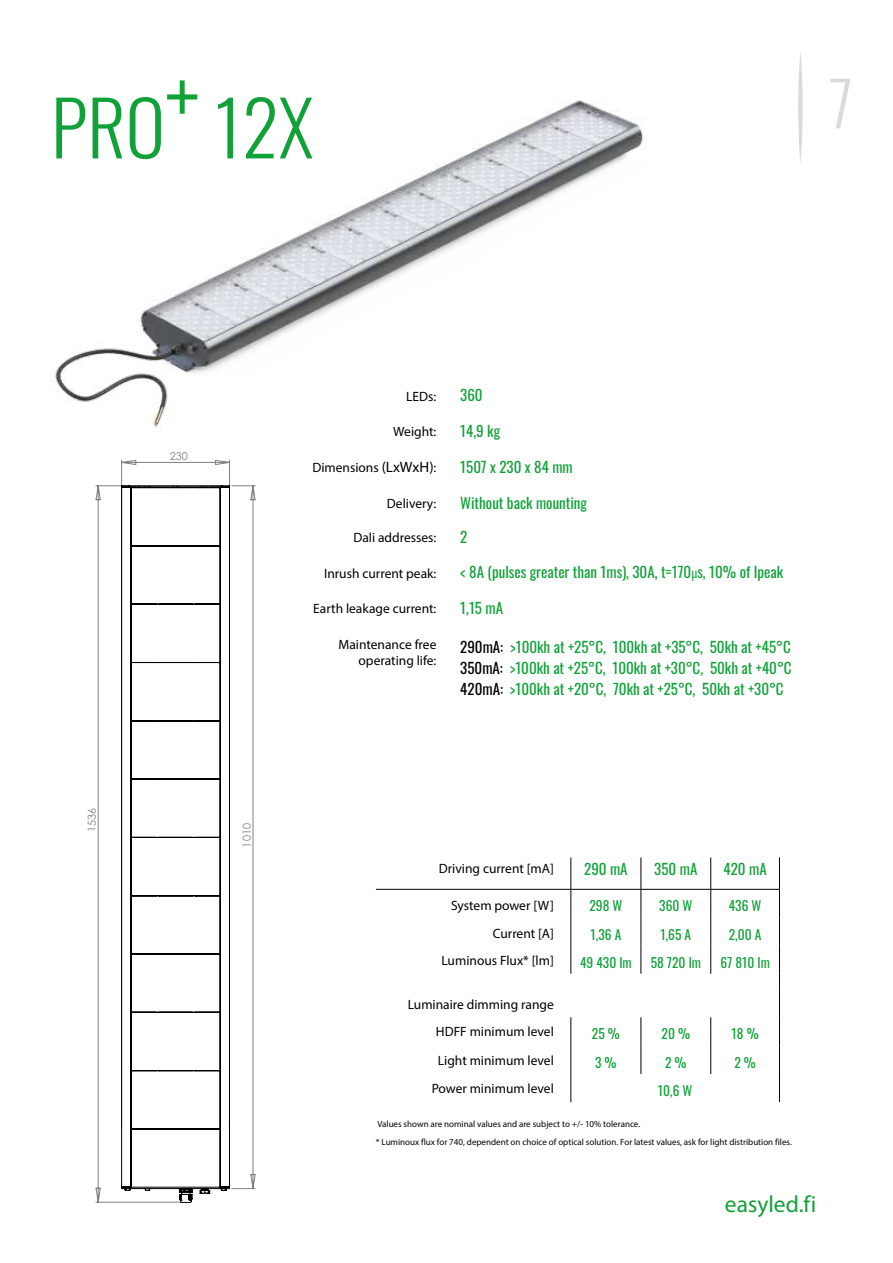
<style>
.page{position:relative;width:893px;height:1263px;background:#fff}
.page>*{position:absolute;margin:0;border:0;box-sizing:border-box;transform-origin:0 0}
.t1{font:300 75px "Oswald";color:#11a139}
.t2{font:300 61.2px "Oswald";color:#dadada}
.t3{font:23.55px "Myriad Pro";color:#11a139}
.t4{font:15px/21px "Oswald";color:#11a139;text-align:justify}
.t5{font:13.5px/16.2px "Myriad Pro";color:#000;text-align:right}
.t6{font:13.5px "Oswald";color:#11a139}
.t7{font:10.95px "Century Gothic";color:#808080}
.t8{font:9px/18px "Myriad Pro";color:#000}
.s1{font-size:15px}
.s2{font-family:"Myriad Pro";font-stretch:condensed}
.s3{color:#000}
</style>
<div class="page">
<svg style="left:798px;top:53px;width:5px;height:109px"></svg>
<svg style="left:121px;top:460px;width:109px;height:25px"></svg>
<svg style="left:95px;top:485px;width:26px;height:717px"></svg>
<svg style="left:231px;top:485px;width:25px;height:704px"></svg>
<svg style="left:121px;top:485px;width:109px;height:718px"></svg>
<svg style="left:570px;top:890px;width:1px;height:84px"></svg>
<svg style="left:640px;top:890px;width:1px;height:84px"></svg>
<svg style="left:640px;top:1017px;width:1px;height:57px"></svg>
<svg style="left:570px;top:1017px;width:1px;height:85px"></svg>
<svg style="left:710px;top:1017px;width:1px;height:57px"></svg>
<svg style="left:710px;top:890px;width:1px;height:84px"></svg>
<svg style="left:779px;top:890px;width:1px;height:212px"></svg>
<hr style="left:571px;top:889px;width:70px;height:1px;background:#000">
<hr style="left:640px;top:857px;width:1px;height:32px;background:#000">
<hr style="left:641px;top:889px;width:70px;height:1px;background:#000">
<hr style="left:710px;top:857px;width:1px;height:32px;background:#000">
<hr style="left:779px;top:857px;width:1px;height:32px;background:#000">
<hr style="left:711px;top:889px;width:69px;height:1px;background:#000">
<hr style="left:570px;top:857px;width:1px;height:32px;background:#000">
<hr style="left:376px;top:889px;width:195px;height:1px;background:#000">
<img style="left:54px;top:100px;width:591px;height:328px">
<h1 class="t1" style="left:51px;top:61px;width:264px">PRO<sup>+</sup> 12X</h1>
<h2 class="t2" style="left:829px;top:49px;width:26px">7</h2>
<p class="t7" style="left:84px;top:832px;width:26px;rotate:-90deg">1536</p>
<p class="t7" style="left:170px;top:448px;width:20px">230</p>
<p class="t7" style="left:239px;top:847px;width:26px;rotate:-90deg">1010</p>
<p class="t5" style="left:406px;top:388px;width:32px">LEDs:</p>
<p class="t5" style="left:393px;top:423px;width:45px">Weight:</p>
<p class="t5" style="left:312px;top:459px;width:126px">Dimensions <span class="s1">(LxWxH)</span>:</p>
<p class="t5" style="left:387px;top:495px;width:51px">Delivery:</p>
<p class="t5" style="left:353px;top:529px;width:85px">Dali addresses:</p>
<p class="t5" style="left:324px;top:565px;width:114px">Inrush current peak:</p>
<p class="t5" style="left:313px;top:600px;width:125px">Earth leakage current:</p>
<p class="t5" style="left:338px;top:636px;width:100px">Maintenance free operating life:</p>
<p class="t4" style="left:460px;top:382px;width:24px">360</p>
<p class="t4" style="left:460px;top:418px;width:41px">14,9 kg</p>
<p class="t4" style="left:460px;top:454px;width:114px">1507 x 230 x 84 mm</p>
<p class="t4" style="left:460px;top:490px;width:128px">Without back mounting</p>
<p class="t4" style="left:460px;top:525px;width:9px">2</p>
<p class="t4" style="left:460px;top:560px;width:325px">&lt; 8A (pulses greater than 1ms), 30A, t=170<span class="s2">μ</span>s, 10% of Ipeak</p>
<p class="t4" style="left:460px;top:596px;width:44px">1,15 mA</p>
<p class="t4" style="left:460px;top:635px;width:333px"><span class="s3">290mA:</span> &gt;100kh at +25°C, 100kh at +35°C, 50kh at +45°C <span class="s3">350mA:</span> &gt;100kh at +25°C, 100kh at +30°C, 50kh at +40°C <span class="s3">420mA:</span> &gt;100kh at +20°C, 70kh at +25°C, 50kh at +30°C</p>
<p class="t5" style="left:439px;top:860px;width:117px">Driving current [mA]</p>
<p class="t4" style="left:584px;top:857px;width:45px">290 mA</p>
<p class="t4" style="left:654px;top:857px;width:45px">350 mA</p>
<p class="t4" style="left:723px;top:857px;width:45px">420 mA</p>
<p class="t5" style="left:451px;top:897px;width:104px">System power [W]</p>
<p class="t6" style="left:589px;top:894px;width:34px">298 W</p>
<p class="t6" style="left:659px;top:894px;width:35px">360 W</p>
<p class="t6" style="left:729px;top:894px;width:34px">436 W</p>
<p class="t5" style="left:493px;top:925px;width:63px">Current [A]</p>
<p class="t6" style="left:590px;top:922px;width:32px">1,36 A</p>
<p class="t6" style="left:660px;top:922px;width:32px">1,65 A</p>
<p class="t6" style="left:729px;top:922px;width:34px">2,00 A</p>
<p class="t5" style="left:441px;top:952px;width:114px">Luminous Flux* [lm]</p>
<p class="t6" style="left:580px;top:950px;width:53px">49 430 lm</p>
<p class="t6" style="left:651px;top:950px;width:52px">58 720 lm</p>
<p class="t6" style="left:720px;top:950px;width:51px">67 810 lm</p>
<p class="t5" style="left:408px;top:990px;width:148px;line-height:27.8px">Luminaire dimming range<br>HDFF minimum level</p>
<p class="t6" style="left:592px;top:1022px;width:29px">25 %</p>
<p class="t6" style="left:662px;top:1022px;width:30px">20 %</p>
<p class="t6" style="left:731px;top:1022px;width:29px">18 %</p>
<p class="t5" style="left:438px;top:1052px;width:117px">Light minimum level</p>
<p class="t6" style="left:595px;top:1050px;width:23px">3 %</p>
<p class="t6" style="left:665px;top:1050px;width:23px">2 %</p>
<p class="t6" style="left:734px;top:1050px;width:23px">2 %</p>
<p class="t5" style="left:432px;top:1080px;width:124px">Power minimum level</p>
<p class="t6" style="left:658px;top:1078px;width:36px">10,6 W</p>
<p class="t8" style="left:376px;top:1115px;width:417px">Values shown are nominal values and are subject to +/- 10% tolerance.<br>* Luminoux flux for 740, dependent on choice of optical solution. For latest values, ask for light distribution files.</p>
<h3 class="t3" style="left:725px;top:1189px;width:93px">easyled.fi</h3>
</div>
